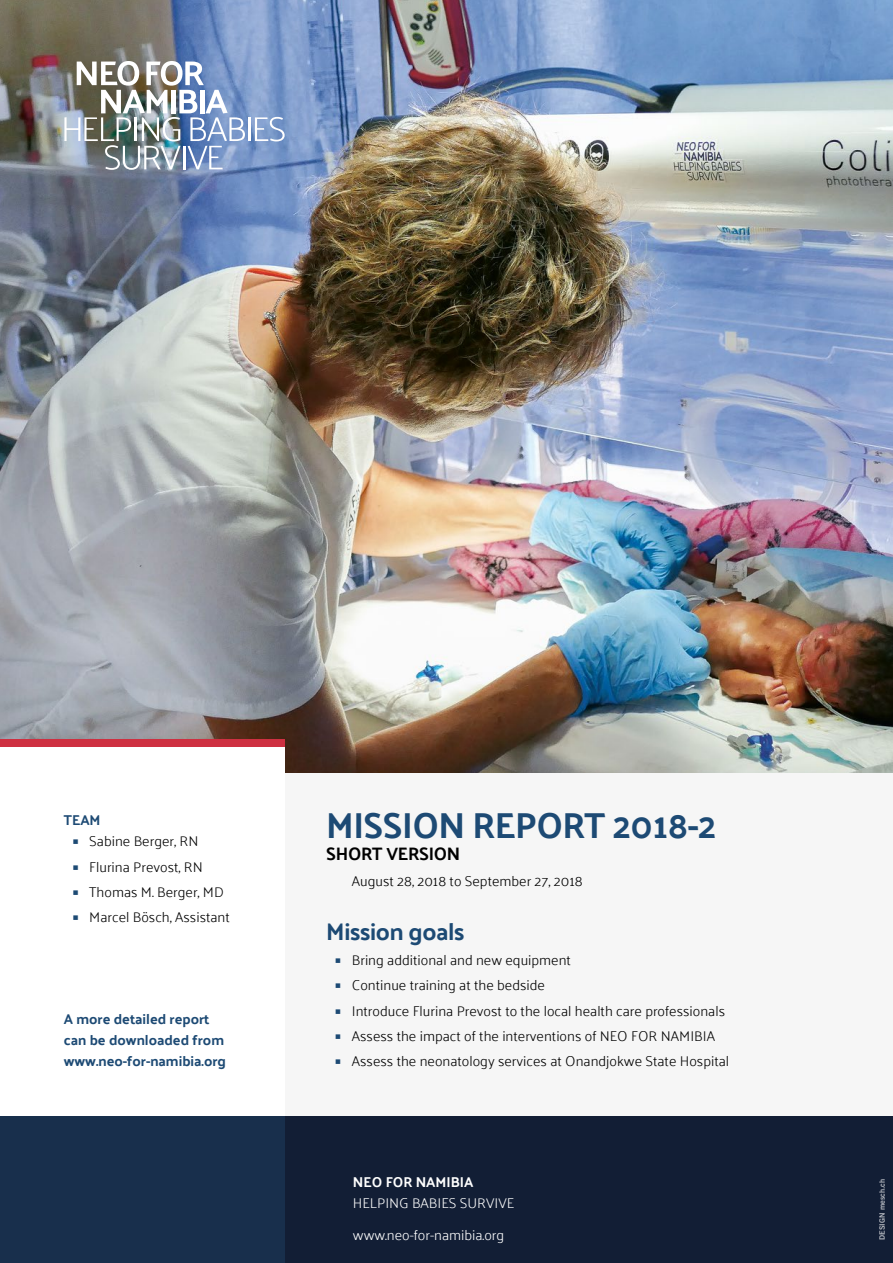
<style>
.page{position:relative;width:893px;height:1263px;background:#fff}
.page>*{position:absolute;margin:0;border:0;box-sizing:border-box;transform-origin:0 0}
.t1{font:700 36px "Palanquin";letter-spacing:-.015em;color:#1d4a74}
.t2{font:700 24px "Palanquin";letter-spacing:-.015em;color:#1d4a74}
.t3{font:700 18px "Palanquin";letter-spacing:-.015em;color:#000}
.t4{font:300 14.25px/25.2px "Palanquin";color:#000}
.t5{font:700 14.25px/21px "Palanquin";color:#1d4a74}
.t6{font:300 14.25px "Palanquin";color:#fff}
.t7{font:700 14.25px "Palanquin";color:#fff}
.t8{font:7.5px "Trade Gothic LT Std Bold No.2";color:#fff}
</style>
<div class="page">
<img style="left:0;top:0;width:893px;height:773px">
<div style="left:285px;top:773px;width:608px;height:490px;background:#f6f6f6"></div>
<div style="left:0;top:739px;width:285px;height:8px;background:#ce3041"></div>
<div style="left:0;top:747px;width:285px;height:369px;background:#fff"></div>
<div style="left:285px;top:1116px;width:608px;height:147px;background:#121e35"></div>
<div style="left:0;top:1116px;width:285px;height:147px;background:#182f4c"></div>
<hr style="left:248px;top:117px;width:3px;height:24px;background:#fff">
<svg style="left:255px;top:117px;width:30px;height:24px"></svg>
<img style="left:64px;top:61px;width:181px;height:109px">
<p class="t5" style="left:64px;top:810px;width:38px">TEAM</p>
<p class="t4" style="left:89px;top:829px;width:142px">Sabine Berger, RN<br>Flurina Prevost, RN<br>Thomas M. Berger, MD<br>Marcel Bösch, Assistant</p>
<p class="t5" style="left:64px;top:1009px;width:164px">A more detailed report can be downloaded from www.neo-for-namibia.org</p>
<h1 class="t1" style="left:326px;top:804px;width:392px">MISSION REPORT 2018-2</h1>
<p class="t3" style="left:326px;top:843px;width:135px">SHORT VERSION</p>
<p class="t4" style="left:352px;top:868px;width:232px">August 28, 2018 to September 27, 2018</p>
<h2 class="t2" style="left:326px;top:917px;width:140px">Mission goals</h2>
<p class="t4" style="left:352px;top:948px;width:379px">Bring additional and new equipment<br>Continue training at the bedside<br>Introduce Flurina Prevost to the local health care professionals Assess the impact of the interventions of NEO FOR NAMIBIA Assess the neonatology services at Onandjokwe State Hospital</p>
<p class="t7" style="left:353px;top:1174px;width:122px">NEO FOR NAMIBIA</p>
<p class="t6" style="left:353px;top:1195px;width:163px">HELPING BABIES SURVIVE</p>
<p class="t6" style="left:353px;top:1226px;width:153px">www.neo-for-namibia.org</p>
<p class="t8" style="left:877px;top:1240px;width:62px;rotate:-90deg">DESIGN mesch.ch</p>
</div>
